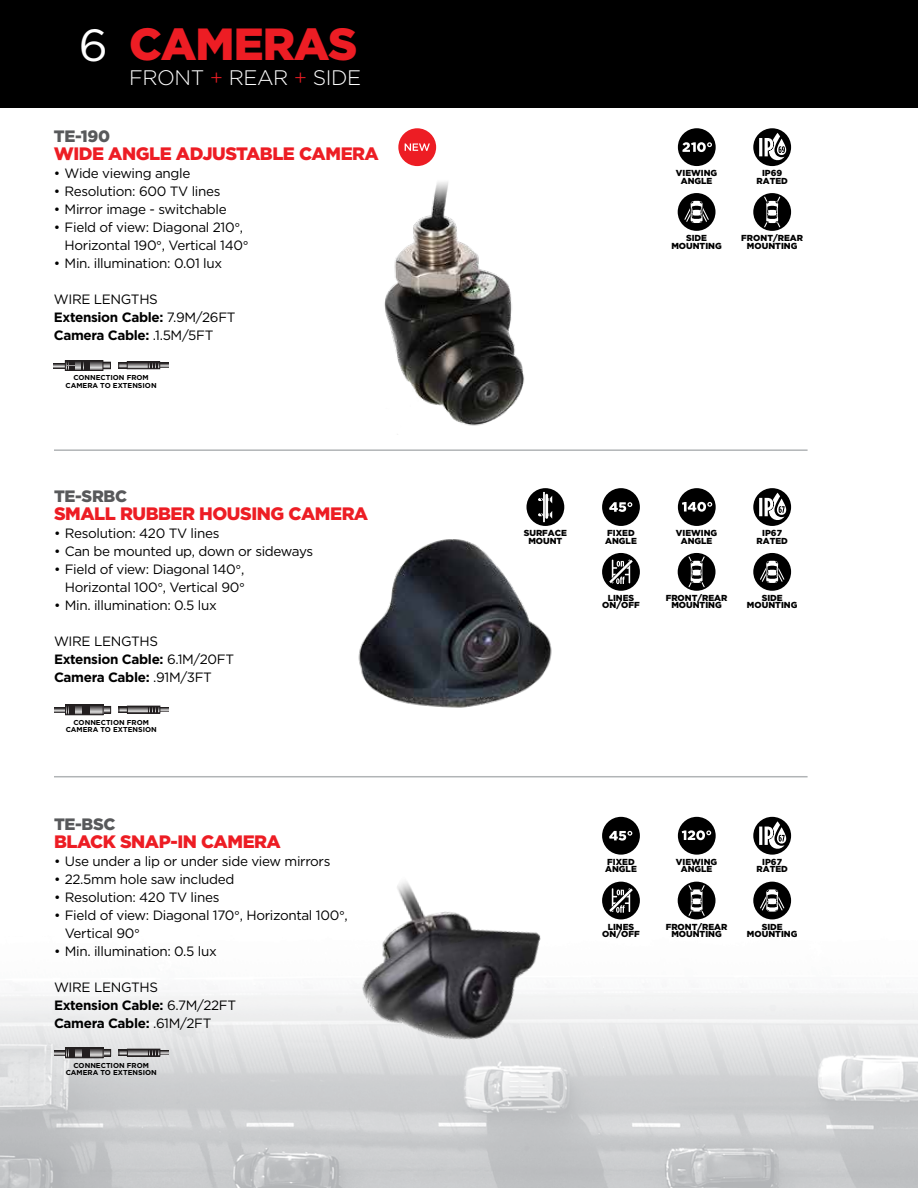
<style>
.page{position:relative;width:918px;height:1188px;background:#fff}
.page>*{position:absolute;margin:0;border:0;box-sizing:border-box;transform-origin:0 0}
.t1{font:900 45px "Gotham HTF";letter-spacing:-.025em;color:#ed1d24}
.t2{font:300 21px "Gotham";letter-spacing:-.02em;color:#fff}
.t3{font:900 18px "Gotham HTF";letter-spacing:-.025em;color:#ed1d24}
.t4{font:900 16.5px "Gotham HTF";letter-spacing:-.02em;color:#58595b}
.t5{font:13.5px/18px "Gotham HTF";letter-spacing:-.025em;color:#000}
.t6{font:700 13.5px/18px "Gotham";letter-spacing:-.025em;color:#000}
.t7{font:900 8.7px/7.5px "Gotham HTF";color:#000;text-align:center}
.t8{font:700 7.2px/7.2px "Gotham";color:#000;text-align:center}
.s1{font-weight:400;color:#fff}
.s2{color:#ed1d24}
.s3{font-size:12.75px}
.s4{font-family:"Gotham HTF";font-weight:400}
</style>
<div class="page">
<img style="left:0;top:816px;width:918px;height:372px">
<div style="left:0;top:0;width:918px;height:108px;background:#000"></div>
<img style="left:352px;top:828px;width:245px;height:226px">
<hr style="left:54px;top:776px;width:754px;height:1px;background:#b1b4b6">
<hr style="left:54px;top:449px;width:754px;height:2px;background:#b1b4b6">
<img style="left:358px;top:524px;width:276px;height:184px">
<svg style="left:54px;top:708px;width:11px;height:4px"></svg>
<svg style="left:103px;top:708px;width:6px;height:3px"></svg>
<div style="left:97px;top:706px;width:14px;height:7px;border:1px solid #231f20"></div>
<svg style="left:75px;top:707px;width:26px;height:6px"></svg>
<div style="left:65px;top:705px;width:38px;height:10px;border:1px solid #231f20"></div>
<svg style="left:160px;top:707px;width:9px;height:5px"></svg>
<svg style="left:121px;top:709px;width:6px;height:2px"></svg>
<div style="left:119px;top:707px;width:14px;height:6px;border:1px solid #231f20"></div>
<svg style="left:129px;top:708px;width:29px;height:3px"></svg>
<div style="left:127px;top:706px;width:33px;height:7px;border:1px solid #231f20"></div>
<svg style="left:67px;top:705px;width:8px;height:10px"></svg>
<svg style="left:82px;top:705px;width:8px;height:10px"></svg>
<svg style="left:148px;top:706px;width:9px;height:7px"></svg>
<svg style="left:54px;top:363px;width:11px;height:5px"></svg>
<svg style="left:103px;top:364px;width:6px;height:3px"></svg>
<div style="left:97px;top:362px;width:14px;height:7px;border:1px solid #231f20"></div>
<svg style="left:75px;top:362px;width:26px;height:7px"></svg>
<div style="left:65px;top:360px;width:38px;height:11px;border:1px solid #231f20"></div>
<svg style="left:160px;top:363px;width:8px;height:5px"></svg>
<svg style="left:121px;top:364px;width:6px;height:2px"></svg>
<div style="left:119px;top:362px;width:14px;height:6px;border:1px solid #231f20"></div>
<svg style="left:129px;top:364px;width:29px;height:3px"></svg>
<div style="left:127px;top:362px;width:33px;height:7px;border:1px solid #231f20"></div>
<svg style="left:67px;top:361px;width:8px;height:9px"></svg>
<svg style="left:82px;top:361px;width:8px;height:9px"></svg>
<svg style="left:148px;top:362px;width:9px;height:7px"></svg>
<svg style="left:54px;top:1051px;width:11px;height:4px"></svg>
<svg style="left:103px;top:1051px;width:6px;height:3px"></svg>
<div style="left:97px;top:1049px;width:14px;height:7px;border:1px solid #231f20"></div>
<svg style="left:75px;top:1050px;width:26px;height:6px"></svg>
<div style="left:65px;top:1048px;width:38px;height:10px;border:1px solid #231f20"></div>
<svg style="left:160px;top:1050px;width:9px;height:5px"></svg>
<svg style="left:121px;top:1052px;width:6px;height:2px"></svg>
<div style="left:119px;top:1050px;width:14px;height:6px;border:1px solid #231f20"></div>
<svg style="left:129px;top:1051px;width:29px;height:3px"></svg>
<div style="left:127px;top:1049px;width:33px;height:7px;border:1px solid #231f20"></div>
<svg style="left:67px;top:1048px;width:8px;height:10px"></svg>
<svg style="left:82px;top:1048px;width:8px;height:10px"></svg>
<svg style="left:148px;top:1049px;width:9px;height:7px"></svg>
<img style="left:384px;top:159px;width:141px;height:267px">
<div style="left:753px;top:488px;width:38px;height:38px;background:#000;border-radius:50%"></div>
<svg style="left:759px;top:493px;width:27px;height:30px"></svg>
<div style="left:753px;top:817px;width:38px;height:38px;background:#000;border-radius:50%"></div>
<svg style="left:759px;top:821px;width:27px;height:30px"></svg>
<div style="left:753px;top:128px;width:38px;height:38px;background:#000;border-radius:50%"></div>
<svg style="left:759px;top:133px;width:27px;height:30px"></svg>
<div style="left:527px;top:488px;width:37px;height:38px;background:#000;border-radius:50%"></div>
<svg style="left:538px;top:492px;width:14px;height:30px"></svg>
<div style="left:602px;top:553px;width:38px;height:38px;background:#000;border-radius:50%"></div>
<svg style="left:609px;top:560px;width:24px;height:24px"></svg>
<div style="left:602px;top:882px;width:38px;height:37px;background:#000;border-radius:50%"></div>
<svg style="left:609px;top:888px;width:24px;height:25px"></svg>
<div style="left:753px;top:553px;width:38px;height:38px;background:#000;border-radius:50%"></div>
<svg style="left:760px;top:561px;width:24px;height:22px"></svg>
<div style="left:753px;top:882px;width:38px;height:37px;background:#000;border-radius:50%"></div>
<svg style="left:760px;top:889px;width:24px;height:23px"></svg>
<div style="left:678px;top:193px;width:38px;height:38px;background:#000;border-radius:50%"></div>
<svg style="left:684px;top:201px;width:25px;height:22px"></svg>
<div style="left:678px;top:553px;width:38px;height:38px;background:#000;border-radius:50%"></div>
<svg style="left:688px;top:556px;width:17px;height:31px"></svg>
<div style="left:678px;top:882px;width:38px;height:37px;background:#000;border-radius:50%"></div>
<svg style="left:688px;top:885px;width:17px;height:31px"></svg>
<div style="left:753px;top:193px;width:38px;height:38px;background:#000;border-radius:50%"></div>
<svg style="left:764px;top:197px;width:16px;height:30px"></svg>
<div style="left:398px;top:128px;width:38px;height:38px;background:#ed1d24;border-radius:50%"></div>
<svg style="left:405px;top:143px;width:25px;height:8px"></svg>
<div style="left:602px;top:488px;width:38px;height:38px;background:#000;border-radius:50%"></div>
<svg style="left:609px;top:502px;width:23px;height:10px"></svg>
<div style="left:602px;top:817px;width:38px;height:38px;background:#000;border-radius:50%"></div>
<svg style="left:609px;top:831px;width:23px;height:10px"></svg>
<div style="left:678px;top:817px;width:38px;height:38px;background:#000;border-radius:50%"></div>
<svg style="left:682px;top:830px;width:29px;height:10px"></svg>
<div style="left:678px;top:488px;width:38px;height:38px;background:#000;border-radius:50%"></div>
<svg style="left:682px;top:502px;width:30px;height:10px"></svg>
<div style="left:678px;top:128px;width:38px;height:38px;background:#000;border-radius:50%"></div>
<svg style="left:682px;top:142px;width:30px;height:10px"></svg>
<h1 class="t1" style="left:79px;top:18px;width:280px"><span class="s1">6</span> CAMERAS</h1>
<h2 class="t2" style="left:129px;top:66px;width:234px">FRONT <span class="s2">+</span> REAR <span class="s2">+</span> SIDE</h2>
<p class="t4" style="left:54px;top:126px;width:58px">TE-190</p>
<h3 class="t3" style="left:54px;top:143px;width:327px">WIDE ANGLE ADJUSTABLE CAMERA</h3>
<p class="t5" style="left:54px;top:164px;width:138px">• Wide viewing angle</p>
<p class="t5" style="left:54px;top:182px;width:168px">• Resolution: 600 TV lines</p>
<p class="t5" style="left:54px;top:200px;width:174px">• Mirror image - switchable</p>
<p class="t5" style="left:65px;top:218px;width:186px;text-indent:-11px">• Field of view: Diagonal 210<span class="s3">°</span>,<br>Horizontal 190<span class="s3">°</span>, Vertical 140<span class="s3">°</span></p>
<p class="t5" style="left:54px;top:254px;width:170px">• Min. illumination: 0.01 lux</p>
<p class="t5" style="left:54px;top:290px;width:106px">WIRE LENGTHS</p>
<p class="t6" style="left:54px;top:308px;width:183px">Extension Cable: <span class="s4">7.9M/26FT<br></span>Camera Cable: <span class="s4">.1.5M/5FT</span></p>
<p class="t8" style="left:66px;top:374px;width:93px">CONNECTION FROM<br>CAMERA TO EXTENSION</p>
<p class="t4" style="left:54px;top:486px;width:75px">TE-SRBC</p>
<h3 class="t3" style="left:54px;top:503px;width:316px">SMALL RUBBER HOUSING CAMERA</h3>
<p class="t5" style="left:54px;top:524px;width:167px">• Resolution: 420 TV lines</p>
<p class="t5" style="left:54px;top:542px;width:261px">• Can be mounted up, down or sideways</p>
<p class="t5" style="left:54px;top:560px;width:192px;text-align:right">• Field of view: Diagonal 140<span class="s3">°</span>,<br>Horizontal 100<span class="s3">°</span>, Vertical 90<span class="s3">°</span></p>
<p class="t5" style="left:54px;top:596px;width:164px">• Min. illumination: 0.5 lux</p>
<p class="t5" style="left:54px;top:632px;width:106px">WIRE LENGTHS</p>
<p class="t6" style="left:54px;top:650px;width:182px">Extension Cable: <span class="s4">6.1M/20FT<br></span>Camera Cable: <span class="s4">.91M/3FT</span></p>
<p class="t8" style="left:66px;top:718px;width:93px">CONNECTION FROM<br>CAMERA TO EXTENSION</p>
<p class="t4" style="left:54px;top:815px;width:63px">TE-BSC</p>
<h3 class="t3" style="left:54px;top:832px;width:228px">BLACK SNAP-IN CAMERA</h3>
<p class="t5" style="left:54px;top:852px;width:278px">• Use under a lip or under side view mirrors</p>
<p class="t5" style="left:54px;top:870px;width:182px">• 22.5mm hole saw included</p>
<p class="t5" style="left:54px;top:888px;width:167px">• Resolution: 420 TV lines</p>
<p class="t5" style="left:65px;top:906px;width:285px;text-indent:-11px">• Field of view: Diagonal 170<span class="s3">°</span>, Horizontal 100<span class="s3">°</span>,<br>Vertical 90<span class="s3">°</span></p>
<p class="t5" style="left:54px;top:942px;width:164px">• Min. illumination: 0.5 lux</p>
<p class="t5" style="left:54px;top:978px;width:106px">WIRE LENGTHS</p>
<p class="t6" style="left:54px;top:996px;width:184px">Extension Cable: <span class="s4">6.7M/22FT<br></span>Camera Cable: <span class="s4">.61M/2FT</span></p>
<p class="t8" style="left:66px;top:1061px;width:93px">CONNECTION FROM<br>CAMERA TO EXTENSION</p>
<p class="t7" style="left:676px;top:169px;width:43px">VIEWING<br>ANGLE</p>
<p class="t7" style="left:671px;top:234px;width:52px">SIDE<br>MOUNTING</p>
<p class="t7" style="left:756px;top:169px;width:33px">IP69<br>RATED</p>
<p class="t7" style="left:741px;top:234px;width:63px">FRONT/REAR<br>MOUNTING</p>
<p class="t7" style="left:524px;top:529px;width:45px">SURFACE<br>MOUNT</p>
<p class="t7" style="left:605px;top:529px;width:33px;text-align:left">FIXED<br>ANGLE</p>
<p class="t7" style="left:602px;top:594px;width:39px">LINES<br>ON/OFF</p>
<p class="t7" style="left:676px;top:529px;width:43px">VIEWING<br>ANGLE</p>
<p class="t7" style="left:666px;top:594px;width:63px">FRONT/REAR<br>MOUNTING</p>
<p class="t7" style="left:756px;top:529px;width:33px">IP67<br>RATED</p>
<p class="t7" style="left:747px;top:594px;width:52px">SIDE<br>MOUNTING</p>
<p class="t7" style="left:605px;top:858px;width:33px;text-align:left">FIXED<br>ANGLE</p>
<p class="t7" style="left:676px;top:858px;width:43px">VIEWING<br>ANGLE</p>
<p class="t7" style="left:756px;top:858px;width:33px">IP67<br>RATED</p>
<p class="t7" style="left:602px;top:923px;width:39px">LINES<br>ON/OFF</p>
<p class="t7" style="left:666px;top:923px;width:63px">FRONT/REAR<br>MOUNTING</p>
<p class="t7" style="left:747px;top:923px;width:52px">SIDE<br>MOUNTING</p>
</div>
